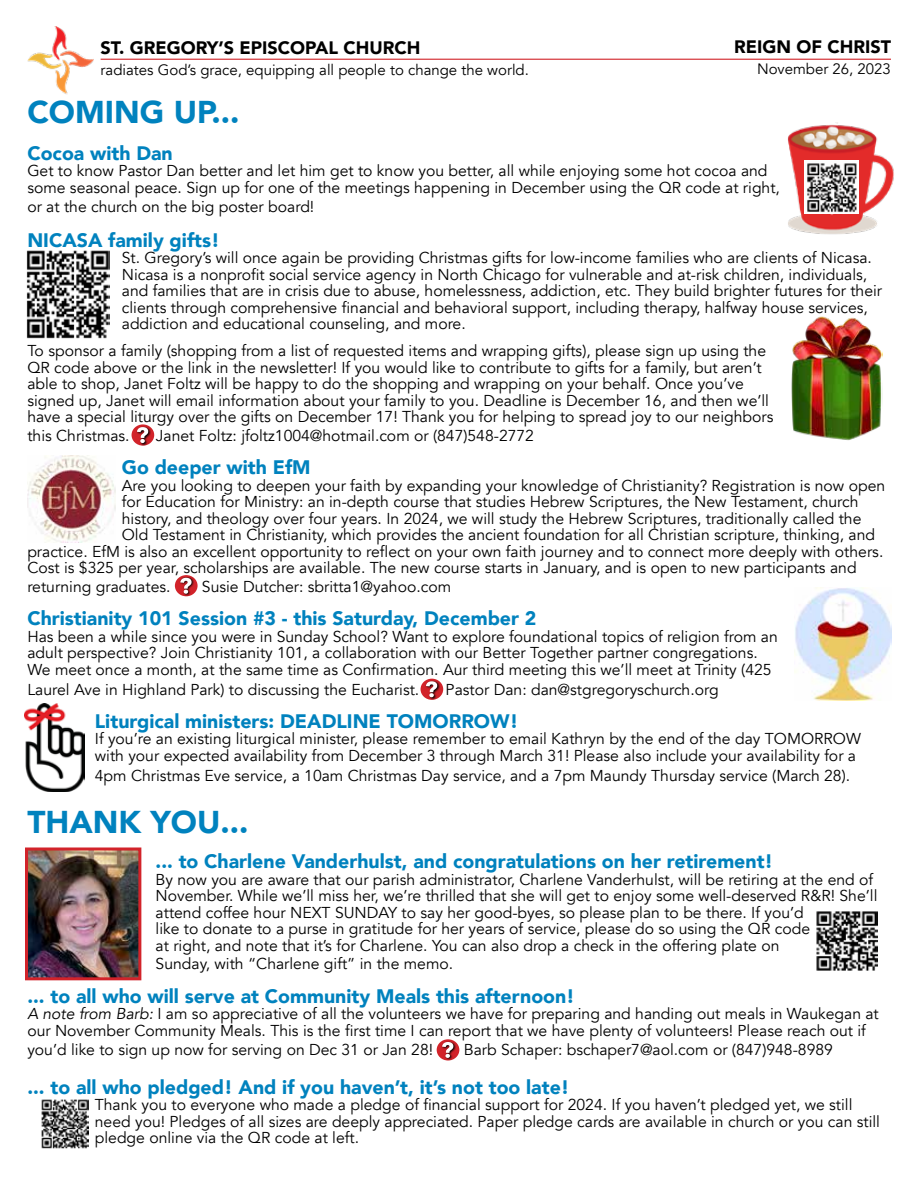
<style>
.page{position:relative;width:918px;height:1188px;background:#fff}
.page>*{position:absolute;margin:0;border:0;box-sizing:border-box;transform-origin:0 0}
.t1{font:900 31.5px "Avenir";color:#0082be}
.t2{font:900 19.5px "Avenir";color:#0082be}
.t3{font:900 18px "Avenir";color:#000}
.t4{font:15.75px/16.5px "Avenir";color:#000}
.t5{font:15px "Avenir";color:#000}
.s1{font-style:italic}
</style>
<div class="page">
<hr style="left:101px;top:59px;width:790px;height:1px;background:#d2232a">
<img style="left:27px;top:27px;width:89px;height:68px">
<svg style="left:175px;top:575px;width:23px;height:21px"></svg>
<svg style="left:179px;top:577px;width:15px;height:20px"></svg>
<svg style="left:180px;top:578px;width:12px;height:16px"></svg>
<img style="left:787px;top:123px;width:107px;height:112px">
<img style="left:804px;top:161px;width:54px;height:53px">
<img style="left:27px;top:250px;width:83px;height:89px">
<img style="left:791px;top:316px;width:91px;height:125px">
<img style="left:795px;top:587px;width:96px;height:114px">
<img style="left:24px;top:703px;width:60px;height:89px">
<img style="left:27px;top:456px;width:89px;height:86px">
<img style="left:29px;top:852px;width:108px;height:124px">
<div style="left:25px;top:848px;width:116px;height:132px;border:3px solid #d2232a"></div>
<img style="left:816px;top:911px;width:62px;height:60px">
<svg style="left:132px;top:424px;width:22px;height:22px"></svg>
<svg style="left:136px;top:426px;width:15px;height:20px"></svg>
<svg style="left:137px;top:427px;width:11px;height:16px"></svg>
<div style="left:421px;top:679px;width:22px;height:21px;background:#d2232a;border-radius:50%"></div>
<svg style="left:425px;top:680px;width:15px;height:20px"></svg>
<svg style="left:426px;top:681px;width:11px;height:16px"></svg>
<div style="left:437px;top:1039px;width:22px;height:21px;background:#d2232a;border-radius:50%"></div>
<svg style="left:441px;top:1041px;width:15px;height:20px"></svg>
<svg style="left:442px;top:1042px;width:11px;height:16px"></svg>
<img style="left:41px;top:1099px;width:47px;height:49px">
<p class="t3" style="left:101px;top:33px;width:321px">ST. GREGORY’S EPISCOPAL CHURCH</p>
<p class="t5" style="left:101px;top:61px;width:430px">radiates God’s grace, equipping all people to change the world.</p>
<p class="t3" style="left:734px;top:31px;width:158px">REIGN OF CHRIST</p>
<p class="t5" style="left:757px;top:60px;width:135px">November 26, 2023</p>
<h1 class="t1" style="left:27px;top:85px;width:214px">COMING UP...</h1>
<p class="t2" style="left:27px;top:136px;width:147px">Cocoa with Dan</p>
<p class="t4" style="left:27px;top:163px;width:754px">Get to know Pastor Dan better and let him get to know you better, all while enjoying some hot cocoa and some seasonal peace. Sign up for one of the meetings happening in December using the QR code at right,</p>
<p class="t4" style="left:27px;top:199px;width:288px">or at the church on the big poster board!</p>
<p class="t2" style="left:27px;top:223px;width:194px">NICASA family gifts!</p>
<p class="t4" style="left:122px;top:250px;width:762px">St. Gregory’s will once again be providing Christmas gifts for low-income families who are clients of Nicasa.<br>Nicasa is a nonprofit social service agency in North Chicago for vulnerable and at-risk children, individuals, and families that are in crisis due to abuse, homelessness, addiction, etc. They build brighter futures for their clients through comprehensive financial and behavioral support, including therapy, halfway house services, addiction and educational counseling, and more.</p>
<p class="t4" style="left:27px;top:343px;width:748px">To sponsor a family (shopping from a list of requested items and wrapping gifts), please sign up using the QR code above or the link in the newsletter! If you would like to contribute to gifts for a family, but aren’t able to shop, Janet Foltz will be happy to do the shopping and wrapping on your behalf. Once you’ve signed up, Janet will email information about your family to you. Deadline is December 16, and then we’ll have a special liturgy over the gifts on December 17! Thank you for helping to spread joy to our neighbors</p>
<p class="t4" style="left:27px;top:428px;width:104px">this Christmas.</p>
<p class="t4" style="left:156px;top:428px;width:380px">Janet Foltz: jfoltz1004@hotmail.com or (847)548-2772</p>
<p class="t2" style="left:122px;top:451px;width:190px">Go deeper with EfM</p>
<p class="t4" style="left:122px;top:477px;width:765px">Are you looking to deepen your faith by expanding your knowledge of Christianity? Registration is now open</p>
<p class="t4" style="left:122px;top:494px;width:738px">for Education for Ministry: an in-depth course that studies Hebrew Scriptures, the New Testament, church</p>
<p class="t4" style="left:122px;top:510px;width:741px">history, and theology over four years. In 2024, we will study the Hebrew Scriptures, traditionally called the</p>
<p class="t4" style="left:122px;top:527px;width:755px">Old Testament in Christianity, which provides the ancient foundation for all Christian scripture, thinking, and</p>
<p class="t4" style="left:27px;top:543px;width:858px">practice. EfM is also an excellent opportunity to reflect on your own faith journey and to connect more deeply with others.</p>
<p class="t4" style="left:27px;top:560px;width:831px">Cost is $325 per year, scholarships are available. The new course starts in January, and is open to new participants and</p>
<p class="t4" style="left:27px;top:578px;width:145px">returning graduates.</p>
<p class="t4" style="left:202px;top:578px;width:251px">Susie Dutcher: sbritta1@yahoo.com</p>
<p class="t2" style="left:27px;top:602px;width:511px">Christianity 101 Session #3 - this Saturday, December 2</p>
<p class="t4" style="left:27px;top:628px;width:752px">Has been a while since you were in Sunday School? Want to explore foundational topics of religion from an adult perspective? Join Christianity 101, a collaboration with our Better Together partner congregations.<br>We meet once a month, at the same time as Confirmation. Aur third meeting this we’ll meet at Trinity (425</p>
<p class="t4" style="left:27px;top:681px;width:394px">Laurel Ave in Highland Park) to discussing the Eucharist.</p>
<p class="t4" style="left:446px;top:681px;width:275px">Pastor Dan: dan@stgregoryschurch.org</p>
<p class="t2" style="left:95px;top:704px;width:425px">Liturgical ministers: DEADLINE TOMORROW!</p>
<p class="t4" style="left:95px;top:731px;width:768px">If you’re an existing liturgical minister, please remember to email Kathryn by the end of the day TOMORROW with your expected availability from December 3 through March 31! Please also include your availability for a</p>
<p class="t4" style="left:95px;top:767px;width:757px">4pm Christmas Eve service, a 10am Christmas Day service, and a 7pm Maundy Thursday service (March 28).</p>
<h1 class="t1" style="left:27px;top:795px;width:223px">THANK YOU...</h1>
<p class="t2" style="left:156px;top:845px;width:619px">... to Charlene Vanderhulst, and congratulations on her retirement!</p>
<p class="t4" style="left:156px;top:872px;width:723px">By now you are aware that our parish administrator, Charlene Vanderhulst, will be retiring at the end of November. While we’ll miss her, we’re thrilled that she will get to enjoy some well-deserved R&amp;R! She’ll attend coffee hour NEXT SUNDAY to say her good-byes, so please plan to be there. If you’d<br>like to donate to a purse in gratitude for her years of service, please do so using the QR code<br>at right, and note that it’s for Charlene. You can also drop a check in the offering plate on</p>
<p class="t4" style="left:156px;top:956px;width:299px">Sunday, with “Charlene gift” in the memo.</p>
<p class="t2" style="left:27px;top:979px;width:549px">... to all who will serve at Community Meals this afternoon!</p>
<p class="t4" style="left:27px;top:1006px;width:853px"><span class="s1">A note from Barb:</span> I am so appreciative of all the volunteers we have for preparing and handing out meals in Waukegan at our November Community Meals. This is the first time I can report that we have plenty of volunteers! Please reach out if</p>
<p class="t4" style="left:27px;top:1042px;width:407px">you’d like to sign up now for serving on Dec 31 or Jan 28!</p>
<p class="t4" style="left:464px;top:1042px;width:371px">Barb Schaper: bschaper7@aol.com or (847)948-8989</p>
<p class="t2" style="left:27px;top:1070px;width:544px">... to all who pledged! And if you haven’t, it’s not too late!</p>
<p class="t4" style="left:95px;top:1097px;width:787px">Thank you to everyone who made a pledge of financial support for 2024. If you haven’t pledged yet, we still need you! Pledges of all sizes are deeply appreciated. Paper pledge cards are available in church or you can still pledge online via the QR code at left.</p>
</div>
